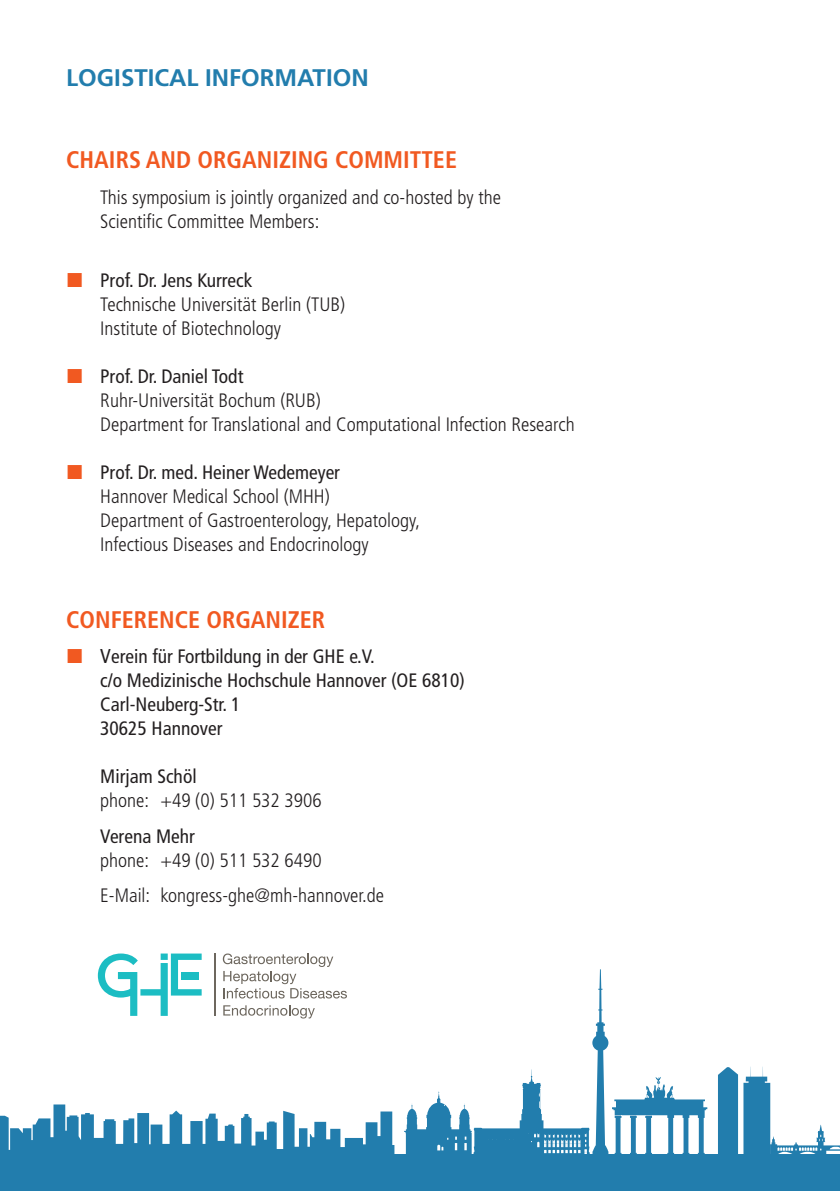
<style>
.page{position:relative;width:840px;height:1191px;background:#fff}
.page>*{position:absolute;margin:0;border:0;box-sizing:border-box;transform-origin:0 0}
.t1{font:700 condensed 24px "Frutiger LT Std";color:#f15921}
.t2{font:700 24px "Frutiger LT Std";color:#227dad}
.t3{font:300 condensed 19.4px/24px "Frutiger LT Std";color:#231f20}
.t4{font:condensed 19.4px/24px "Frutiger LT Std";color:#231f20}
.s1{font-size:20px}
</style>
<div class="page">
<svg style="left:0;top:1104px;width:394px;height:50px"></svg>
<div style="left:0;top:1154px;width:839px;height:37px;background:#227dad"></div>
<svg style="left:223px;top:953px;width:124px;height:45px"></svg>
<svg style="left:223px;top:1005px;width:91px;height:13px"></svg>
<hr style="left:214px;top:953px;width:2px;height:63px;background:#6d675e">
<svg style="left:98px;top:953px;width:103px;height:63px"></svg>
<svg style="left:743px;top:1067px;width:96px;height:87px"></svg>
<div style="left:718px;top:1067px;width:19px;height:87px;background:#227dad"></div>
<svg style="left:404px;top:969px;width:303px;height:185px"></svg>
<p class="t2" style="left:66px;top:64px;width:304px">LOGISTICAL INFORMATION</p>
<p class="t1" style="left:66px;top:146px;width:392px">CHAIRS AND ORGANIZING COMMITTEE</p>
<p class="t3" style="left:100px;top:185px;width:402px">This symposium is jointly organized and co-hosted by the<br>Scientific Committee Members:</p>
<p class="t4" style="left:100px;top:268px;width:153px">Prof. Dr. Jens Kurreck</p>
<p class="t3" style="left:100px;top:292px;width:246px">Technische Universität Berlin (TUB)<br>Institute of Biotechnology</p>
<p class="t4" style="left:100px;top:364px;width:144px">Prof. Dr. Daniel Todt</p>
<p class="t3" style="left:100px;top:388px;width:475px">Ruhr-Universität Bochum (RUB)<br>Department for Translational and Computational Infection Research</p>
<p class="t4" style="left:100px;top:460px;width:241px">Prof. Dr. med. Heiner Wedemeyer</p>
<p class="t3" style="left:100px;top:484px;width:321px">Hannover Medical School (MHH)<br>Department of Gastroenterology, Hepatology,<br>Infectious Diseases and Endocrinology</p>
<p class="t1" style="left:66px;top:605px;width:260px">CONFERENCE ORGANIZER</p>
<p class="t4" style="left:100px;top:644px;width:366px"><span class="s1">V</span>erein für Fortbildung in der GHE e.V.<br>c/o Medizinische Hochschule Hannover (OE 6810)<br>Carl-Neuberg-Str. 1<br>30625 Hannover</p>
<p class="t4" style="left:100px;top:764px;width:98px">Mirjam Schöl</p>
<p class="t3" style="left:100px;top:789px;width:223px">phone: +49 (0) 511 532 3906</p>
<p class="t4" style="left:100px;top:824px;width:96px">Verena Mehr</p>
<p class="t3" style="left:100px;top:842px;width:285px;line-height:35.4px">phone: +49 (0) 511 532 6490<br>E-Mail: kongress-ghe@mh-hannover.de</p>
</div>
